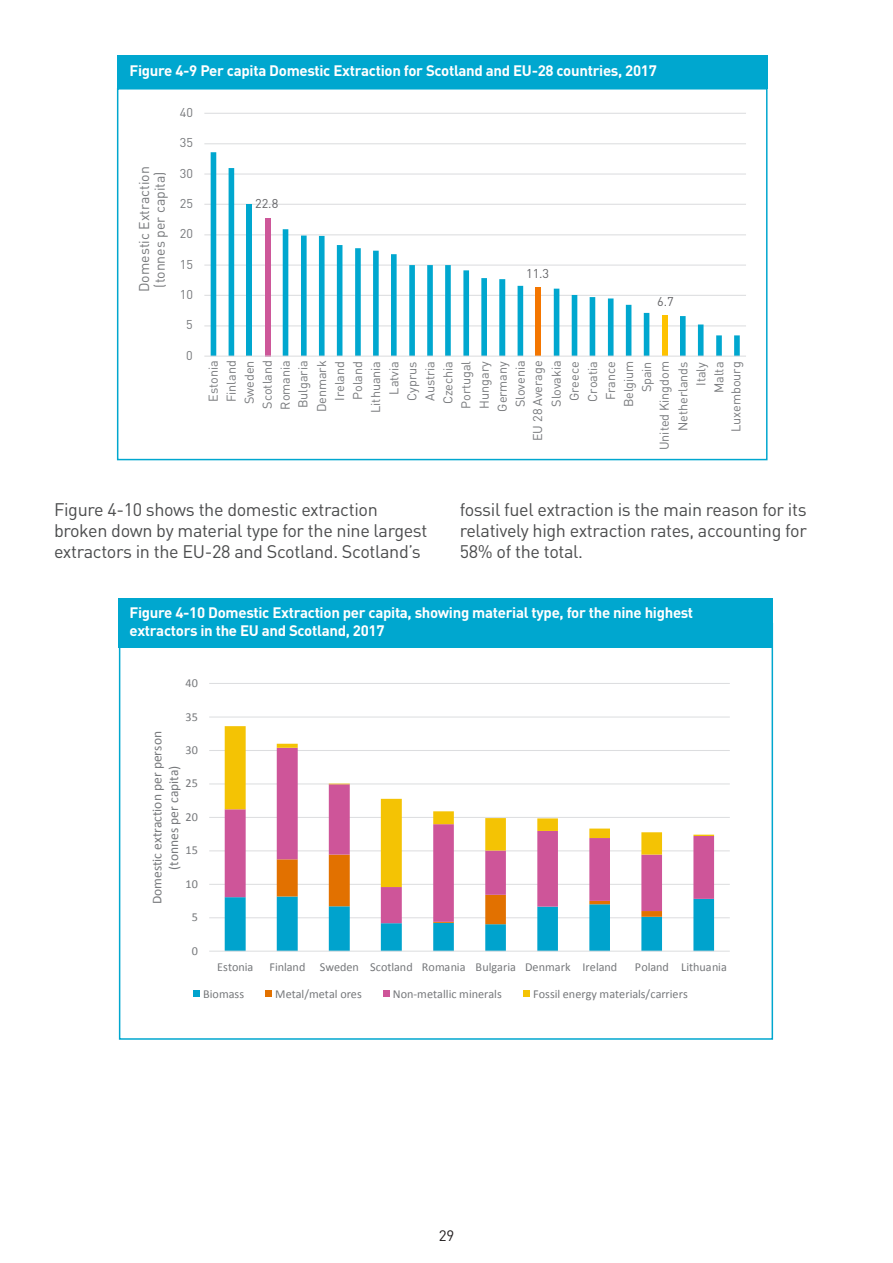
<style>
.page{position:relative;width:893px;height:1263px;background:#fff}
.page>*{position:absolute;margin:0;border:0;box-sizing:border-box;transform-origin:0 0}
.t1{font:18px/21px "DIN";letter-spacing:-.02em;color:#4b4c4d}
.t2{font:700 15px/18px "DIN";letter-spacing:-.02em;color:#fff}
.t3{font:15px "DIN";color:#231f20}
.t4{font:14.1px/15.8px "DIN";color:#76787b;text-align:center}
.t5{font:13.5px/16.5px "Calibri";color:#76787b;text-align:center}
.t6{font:12.6px/18px "DIN";letter-spacing:-.005em;color:#76787b;text-align:right}
.t7{font:12.6px "DIN";color:#636366}
.t8{font:12.15px "Calibri";color:#76787b}
</style>
<div class="page">
<hr style="left:204px;top:325px;width:542px;height:1px;background:#dcdddf">
<hr style="left:204px;top:295px;width:542px;height:1px;background:#dcdddf">
<hr style="left:204px;top:265px;width:542px;height:1px;background:#dcdddf">
<hr style="left:204px;top:234px;width:542px;height:1px;background:#dcdddf">
<hr style="left:204px;top:204px;width:542px;height:1px;background:#dcdddf">
<hr style="left:204px;top:173px;width:542px;height:2px;background:#dcdddf">
<hr style="left:204px;top:143px;width:542px;height:1px;background:#dcdddf">
<hr style="left:204px;top:113px;width:542px;height:1px;background:#dcdddf">
<svg style="left:211px;top:152px;width:529px;height:204px"></svg>
<hr style="left:204px;top:356px;width:542px;height:1px;background:#dcdddf">
<div style="left:117px;top:88px;width:650px;height:372px;border:2px solid #00a7cf"></div>
<div style="left:117px;top:55px;width:650px;height:34px;background:#00a7cf"></div>
<div style="left:119px;top:598px;width:654px;height:50px;background:#00a7cf"></div>
<hr style="left:209px;top:917px;width:521px;height:1px;background:#dcdddf">
<hr style="left:209px;top:884px;width:521px;height:1px;background:#dcdddf">
<hr style="left:209px;top:850px;width:521px;height:1px;background:#dcdddf">
<hr style="left:209px;top:817px;width:521px;height:1px;background:#dcdddf">
<hr style="left:209px;top:783px;width:521px;height:1px;background:#dcdddf">
<hr style="left:209px;top:750px;width:521px;height:1px;background:#dcdddf">
<hr style="left:209px;top:716px;width:521px;height:1px;background:#dcdddf">
<hr style="left:209px;top:683px;width:521px;height:1px;background:#dcdddf">
<svg style="left:225px;top:923px;width:489px;height:28px"></svg>
<svg style="left:225px;top:887px;width:489px;height:36px"></svg>
<svg style="left:225px;top:726px;width:489px;height:161px"></svg>
<hr style="left:209px;top:951px;width:521px;height:1px;background:#dcdddf">
<div style="left:194px;top:990px;width:6px;height:7px;background:#00a3cd"></div>
<div style="left:266px;top:990px;width:6px;height:7px;background:#e27100"></div>
<div style="left:383px;top:990px;width:7px;height:7px;background:#ce5599"></div>
<div style="left:523px;top:990px;width:7px;height:7px;background:#f4c304"></div>
<p class="t2" style="left:130px;top:61px;width:529px">Figure 4-9 Per capita Domestic Extraction for Scotland and EU-28 countries, 2017</p>
<p class="t6" style="left:180px;top:103px;width:15px">40</p>
<p class="t4" style="left:136px;top:292px;width:127px;rotate:-90deg">Domestic Extraction (tonnes per capita)</p>
<p class="t6" style="left:180px;top:133px;width:15px">35</p>
<p class="t6" style="left:180px;top:164px;width:15px">30</p>
<p class="t6" style="left:180px;top:194px;width:15px">25</p>
<p class="t6" style="left:180px;top:225px;width:15px">20</p>
<p class="t6" style="left:180px;top:255px;width:15px">15</p>
<p class="t6" style="left:180px;top:285px;width:15px">10</p>
<p class="t6" style="left:186px;top:316px;width:8px">5</p>
<p class="t6" style="left:186px;top:346px;width:8px">0</p>
<p class="t7" style="left:255px;top:196px;width:25px">22.8</p>
<p class="t7" style="left:526px;top:266px;width:25px">11.3</p>
<p class="t7" style="left:657px;top:293px;width:18px">6.7</p>
<p class="t6" style="left:204px;top:410px;width:51px;rotate:-90deg">Estonia<br>Finland<br>Sweden<br>Scotland<br>Romania<br>Bulgaria</p>
<p class="t6" style="left:312px;top:441px;width:82px;rotate:-90deg">Denmark<br>Ireland<br>Poland<br>Lithuania<br>Latvia<br>Cyprus<br>Austria<br>Czechia<br>Portugal<br>Hungary<br>Germany<br>Slovenia<br>EU 28 Average</p>
<p class="t6" style="left:547px;top:450px;width:91px;rotate:-90deg">Slovakia<br>Greece<br>Croatia<br>France<br>Belgium<br>Spain<br>United Kingdom</p>
<p class="t6" style="left:674px;top:432px;width:72px;rotate:-90deg">Netherlands<br>Italy<br>Malta<br>Luxembourg</p>
<p class="t1" style="left:54px;top:499px;width:375px">Figure 4-10 shows the domestic extraction broken down by material type for the nine largest extractors in the EU-28 and Scotland. Scotland’s</p>
<p class="t1" style="left:460px;top:499px;width:349px;text-align:justify">fossil fuel extraction is the main reason for its relatively high extraction rates, accounting for 58% of the total.</p>
<p class="t2" style="left:130px;top:603px;width:565px">Figure 4-10 Domestic Extraction per capita, showing material type, for the nine highest extractors in the EU and Scotland, 2017</p>
<p class="t8" style="left:186px;top:674px;width:14px">40</p>
<p class="t8" style="left:186px;top:708px;width:14px">35</p>
<p class="t5" style="left:148px;top:904px;width:175px;rotate:-90deg">D mo c i t se no i t car t xe nos r epr ep (tonnes per capita)</p>
<p class="t8" style="left:186px;top:741px;width:14px">30</p>
<p class="t8" style="left:186px;top:775px;width:14px">25</p>
<p class="t8" style="left:186px;top:808px;width:14px">20</p>
<p class="t8" style="left:186px;top:842px;width:14px">15</p>
<p class="t8" style="left:186px;top:875px;width:14px">10</p>
<p class="t8" style="left:192px;top:909px;width:8px">5</p>
<p class="t8" style="left:192px;top:942px;width:8px">0</p>
<p class="t8" style="left:217px;top:958px;width:38px">Estonia</p>
<p class="t8" style="left:269px;top:958px;width:349px">Finland Sweden Scotland Romania Bulgaria Denmark Ireland</p>
<p class="t8" style="left:635px;top:958px;width:93px">Poland Lithuania</p>
<p class="t8" style="left:203px;top:985px;width:42px">Biomass</p>
<p class="t8" style="left:275px;top:985px;width:88px">Metal/metal ores</p>
<p class="t8" style="left:393px;top:985px;width:110px">Non-metallic minerals</p>
<p class="t8" style="left:533px;top:985px;width:156px">Fossil energy materials/carriers</p>
<p class="t3" style="left:439px;top:1226px;width:17px">29</p>
</div>
